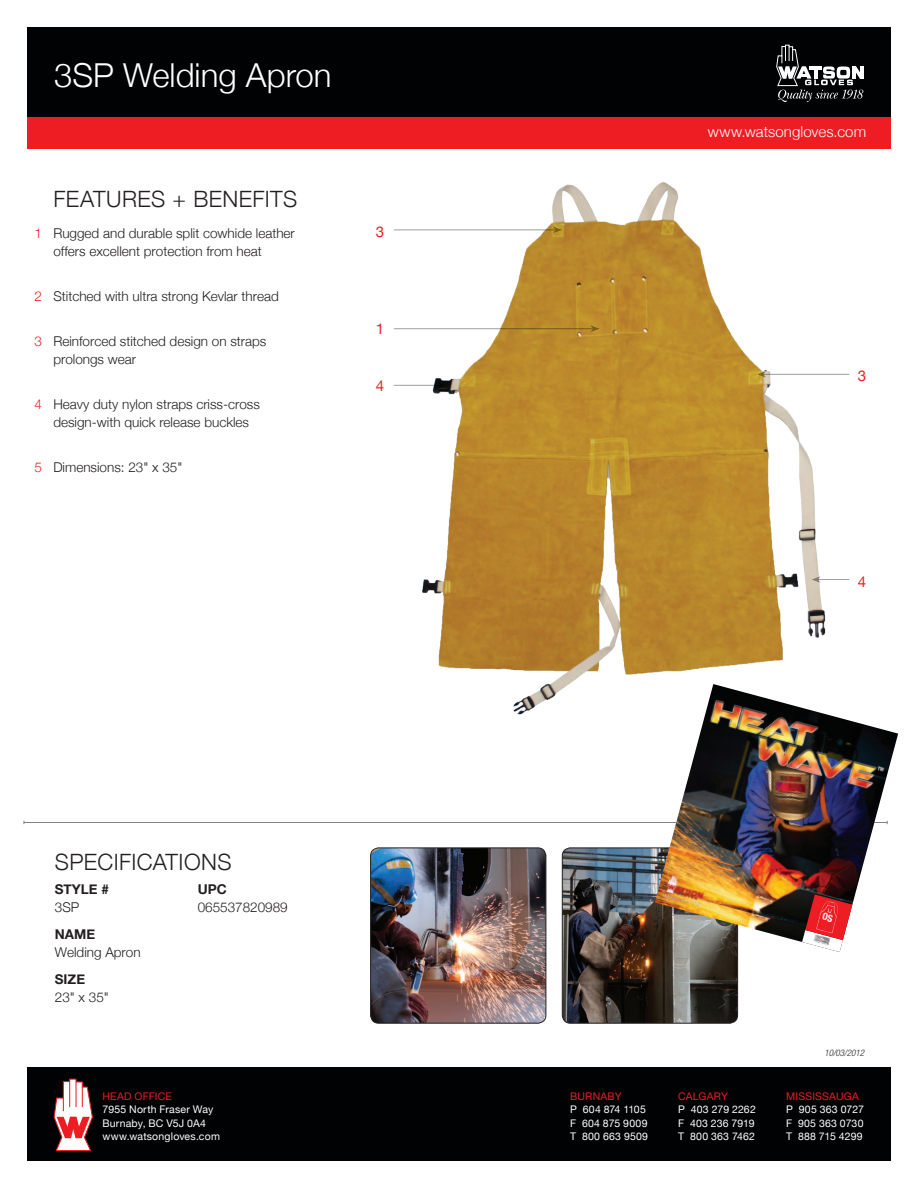
<style>
.page{position:relative;width:918px;height:1188px;background:#fff}
.page>*{position:absolute;margin:0;border:0;box-sizing:border-box;transform-origin:0 0}
.t1{font:300 33px "Helvetica Neue";color:#fff}
.Main_Heading{font:300 22.5px "Helvetica Neue";letter-spacing:.015em;color:#231f20}
.t2{font:300 15px "Helvetica Neue";letter-spacing:.005em;color:#fff}
.Glove_Numbers{font:15px "Helvetica Neue";color:#ee1d23}
.t3{font:300 13.5px/18px "Helvetica Neue";color:#231f20}
.t4{font:700 13.5px/18px "Helvetica Neue";color:#231f20}
.t5{font:10.5px/13.5px "Helvetica Neue";letter-spacing:.02em;color:#fff}
.t6{font:10.5px "Helvetica Neue";letter-spacing:.02em;color:#ee1d23}
.t7{font:10.5px "Helvetica Neue";letter-spacing:-.005em;color:#fff}
.Modifcation_Date{font:italic 300 condensed 9px "Helvetica Neue LT Std";color:#231f20}
.s1{color:#ee1d23}
.s2{font-weight:300}
.s3{font-weight:700}
</style>
<div class="page">
<div style="left:27px;top:27px;width:864px;height:93px;background:#010203"></div>
<div style="left:27px;top:117px;width:864px;height:31px;background:#ee1d23"></div>
<svg style="left:776px;top:45px;width:88px;height:57px"></svg>
<div style="left:27px;top:1068px;width:864px;height:93px;background:#010203"></div>
<svg style="left:53px;top:1078px;width:40px;height:73px"></svg>
<hr style="left:24px;top:822px;width:863px;height:1px;background:#808285">
<img style="left:419px;top:182px;width:411px;height:533px">
<img style="left:371px;top:848px;width:175px;height:175px">
<div style="left:371px;top:848px;width:175px;height:175px;border:1px solid #231f20;border-radius:8px"></div>
<img style="left:562px;top:848px;width:176px;height:175px">
<div style="left:562px;top:848px;width:176px;height:175px;border:1px solid #231f20;border-radius:8px"></div>
<img style="left:655px;top:684px;width:243px;height:268px">
<hr style="left:394px;top:230px;width:162px;height:1px;background:#9d9fa2">
<svg style="left:553px;top:227px;width:9px;height:6px"></svg>
<hr style="left:394px;top:385px;width:45px;height:1px;background:#9d9fa2">
<svg style="left:437px;top:382px;width:9px;height:7px"></svg>
<hr style="left:818px;top:579px;width:31px;height:1px;background:#9d9fa2">
<svg style="left:812px;top:576px;width:9px;height:7px"></svg>
<hr style="left:394px;top:328px;width:199px;height:1px;background:#9d9fa2">
<svg style="left:591px;top:325px;width:9px;height:7px"></svg>
<hr style="left:764px;top:374px;width:85px;height:1px;background:#9d9fa2">
<svg style="left:757px;top:371px;width:9px;height:7px"></svg>
<svg style="left:802px;top:895px;width:50px;height:57px"></svg>
<h1 class="t1" style="left:54px;top:49px;width:279px">3SP Welding Apron</h1>
<p class="Main_Heading" style="left:53px;top:181px;width:245px">FEATURES + BENEFITS</p>
<p class="t3" style="left:53px;top:224px;width:243px;text-indent:-19px"><span class="s1">1</span> Rugged and durable split cowhide leather offers excellent protection from heat</p>
<p class="t3" style="left:34px;top:287px;width:246px"><span class="s1">2</span> Stitched with ultra strong Kevlar thread</p>
<p class="t3" style="left:53px;top:332px;width:215px;text-indent:-19px"><span class="s1">3</span> Reinforced stitched design on straps prolongs wear</p>
<p class="t3" style="left:53px;top:395px;width:208px;text-indent:-19px"><span class="s1">4</span> Heavy duty nylon straps criss-cross design-with quick release buckles</p>
<p class="t3" style="left:34px;top:458px;width:149px"><span class="s1">5</span> Dimensions: 23" x 35"</p>
<p class="Glove_Numbers" style="left:376px;top:219px;width:10px">3</p>
<p class="Glove_Numbers" style="left:376px;top:316px;width:10px">1</p>
<p class="Glove_Numbers" style="left:376px;top:373px;width:10px">4</p>
<p class="Main_Heading" style="left:55px;top:843px;width:178px">SPECIFICATIONS</p>
<p class="t4" style="left:55px;top:879px;width:56px">STYLE #<br><span class="s2">3SP</span></p>
<p class="t3" style="left:55px;top:924px;width:87px"><span class="s3">NAME<br></span>Welding Apron</p>
<p class="t3" style="left:55px;top:969px;width:56px"><span class="s3">SIZE<br></span>23" x 35"</p>
<p class="t3" style="left:198px;top:879px;width:92px"><span class="s3">UPC<br></span>065537820989</p>
<p class="t6" style="left:103px;top:1087px;width:71px">HEAD OFFICE</p>
<p class="t5" style="left:103px;top:1102px;width:119px">7955 North Fraser Way<br>Burnaby, BC V5J 0A4 www.watsongloves.com</p>
<p class="t2" style="left:708px;top:119px;width:160px">www.watsongloves.com</p>
<p class="Glove_Numbers" style="left:858px;top:363px;width:10px">3</p>
<p class="Glove_Numbers" style="left:858px;top:569px;width:10px">4</p>
<p class="Modifcation_Date" style="left:824px;top:1047px;width:41px">10/03/2012</p>
<p class="t6" style="left:570px;top:1087px;width:53px">BURNABY</p>
<p class="t6" style="left:678px;top:1087px;width:51px">CALGARY</p>
<p class="t6" style="left:786px;top:1087px;width:74px">MISSISSAUGA</p>
<p class="t7" style="left:570px;top:1100px;width:77px">P 604 874 1105</p>
<p class="t5" style="left:678px;top:1102px;width:79px">P 403 279 2262</p>
<p class="t5" style="left:786px;top:1102px;width:79px">P 905 363 0727</p>
<p class="t5" style="left:570px;top:1115px;width:79px">F 604 875 9009</p>
<p class="t5" style="left:678px;top:1115px;width:78px">F 403 236 7919</p>
<p class="t5" style="left:786px;top:1115px;width:79px">F 905 363 0730</p>
<p class="t5" style="left:570px;top:1129px;width:79px">T 800 663 9509</p>
<p class="t5" style="left:678px;top:1129px;width:78px">T 800 363 7462</p>
<p class="t5" style="left:786px;top:1129px;width:78px">T 888 715 4299</p>
</div>
